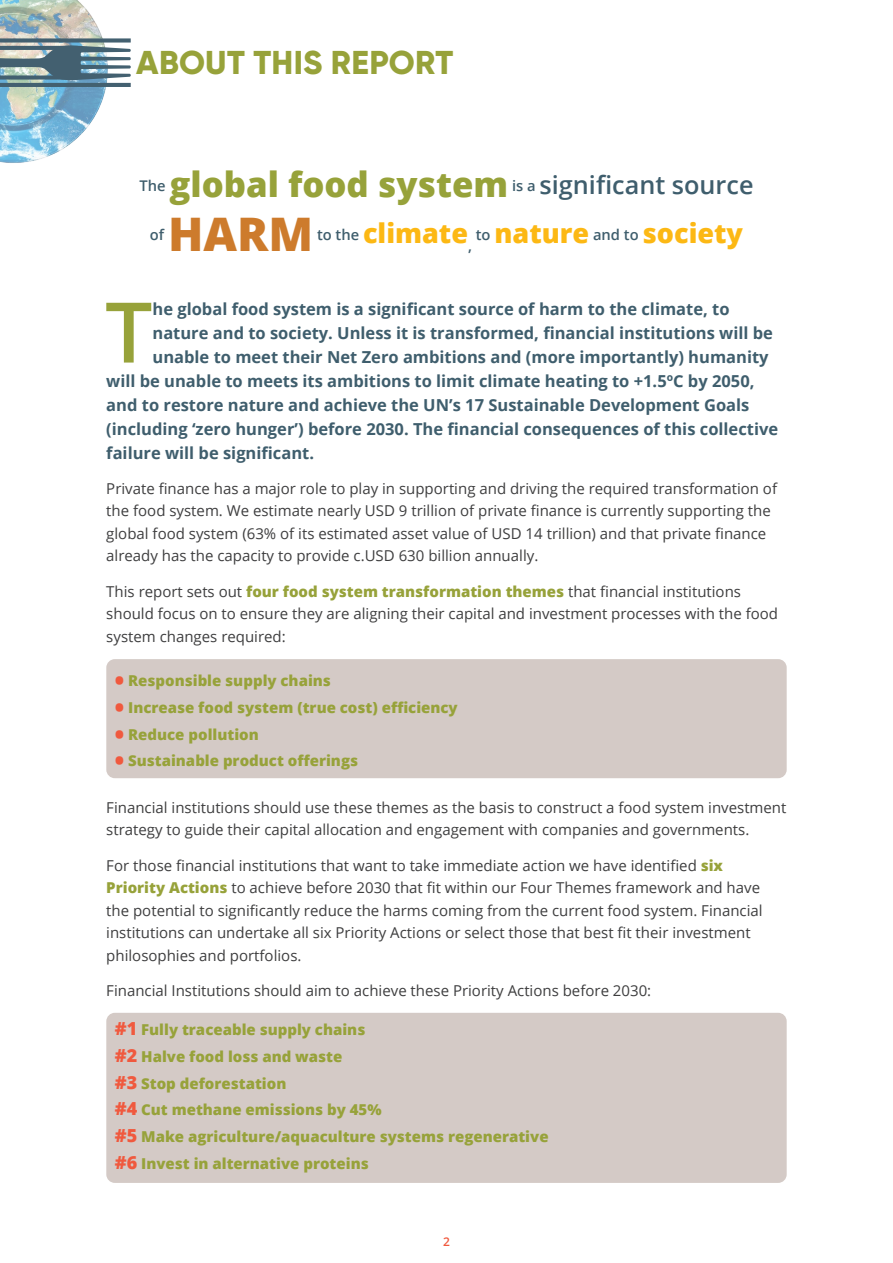
<style>
.page{position:relative;width:893px;height:1263px;background:#fff}
.page>*{position:absolute;margin:0;border:0;box-sizing:border-box;transform-origin:0 0}
.Introduction_Para{font:600 83.7px "Open Sans";color:#97a23a}
.t1{font:800 46.35px "Open Sans";color:#cd7b2c}
.t2{font:800 34.65px "Open Sans";color:#97a23a}
.t3{font:800 33px "Gilroy";letter-spacing:.01em;color:#97a23a}
.t4{font:800 27px "Open Sans";color:#fcb814}
.t5{font:600 25.2px "Open Sans";color:#3f5e6d}
.Introduction_Para-2{font:700 16.5px "Open Sans";color:#3f5e6d}
.Text{font:15px/22.5px "Open Sans";color:#3e3e3f}
.Bullet_Points{font:800 15px "Open Sans";color:#97a23a}
.t6{font:600 14.7px "Open Sans";color:#3f5e6d}
.t7{font:600 12px "Open Sans";color:#f0593e}
.s1{font-size:14.7px}
.s2{font-weight:600;font-size:14.7px;color:#3f5e6d}
.s3{font-weight:800;color:#97a23a}
.s4{font-size:24px;color:#f0593e}
.s5{font-size:18px;color:#f0593e}
</style>
<div class="page">
<img style="left:0;top:0;width:106px;height:163px">
<img style="left:0;top:34px;width:131px;height:56px">
<div style="left:106px;top:659px;width:681px;height:119px;background:#d4cac6;border-radius:9px"></div>
<div style="left:106px;top:1013px;width:681px;height:170px;background:#d4cac6;border-radius:9px"></div>
<p class="t3" style="left:136px;top:42px;width:318px">ABOUT THIS REPORT</p>
<p class="t6" style="left:139px;top:176px;width:28px">The</p>
<p class="t2" style="left:169px;top:158px;width:340px">global food system</p>
<p class="t5" style="left:512px;top:167px;width:243px"><span class="s1">is a</span> significant source</p>
<p class="t6" style="left:150px;top:225px;width:16px">of</p>
<p class="t1" style="left:168px;top:199px;width:147px">HARM</p>
<p class="t4" style="left:317px;top:213px;width:428px"><span class="s2">to the</span> climate<sub>,</sub> <span class="s2">to</span> nature <span class="s2">and to</span> society</p>
<p class="Introduction_Para" style="left:105px;top:275px;width:49px">T</p>
<p class="Introduction_Para-2" style="left:153px;top:297px;width:579px">he global food system is a significant source of harm to the climate, to</p>
<p class="Introduction_Para-2" style="left:153px;top:321px;width:622px">nature and to society. Unless it is transformed, financial institutions will be</p>
<p class="Introduction_Para-2" style="left:153px;top:345px;width:618px">unable to meet their Net Zero ambitions and (more importantly) humanity</p>
<p class="Introduction_Para-2" style="left:106px;top:369px;width:650px">will be unable to meets its ambitions to limit climate heating to +1.5ºC by 2050,</p>
<p class="Introduction_Para-2" style="left:106px;top:393px;width:645px">and to restore nature and achieve the UN’s 17 Sustainable Development Goals</p>
<p class="Introduction_Para-2" style="left:106px;top:417px;width:673px">(including ‘zero hunger’) before 2030. The financial consequences of this collective</p>
<p class="Introduction_Para-2" style="left:106px;top:441px;width:209px">failure will be significant.</p>
<p class="Text" style="left:106px;top:477px;width:672px">Private finance has a major role to play in supporting and driving the required transformation of the food system. We estimate nearly USD 9 trillion of private finance is currently supporting the global food system (63% of its estimated asset value of USD 14 trillion) and that private finance already has the capacity to provide c.USD 630 billion annually.</p>
<p class="Text" style="left:106px;top:579px;width:673px">This report sets out <span class="s3">four food system transformation themes</span> that financial institutions should focus on to ensure they are aligning their capital and investment processes with the food system changes required:</p>
<p class="Bullet_Points" style="left:115px;top:669px;width:218px"><span class="s4">•</span> Responsible supply chains</p>
<p class="Bullet_Points" style="left:115px;top:696px;width:344px"><span class="s4">•</span> Increase food system (true cost) efficiency</p>
<p class="Bullet_Points" style="left:115px;top:723px;width:146px"><span class="s4">•</span> Reduce pollution</p>
<p class="Bullet_Points" style="left:115px;top:749px;width:245px"><span class="s4">•</span> Sustainable product offerings</p>
<p class="Text" style="left:106px;top:796px;width:682px">Financial institutions should use these themes as the basis to construct a food system investment strategy to guide their capital allocation and engagement with companies and governments.</p>
<p class="Text" style="left:106px;top:854px;width:658px">For those financial institutions that want to take immediate action we have identified <span class="s3">six Priority Actions</span> to achieve before 2030 that fit within our Four Themes framework and have the potential to significantly reduce the harms coming from the current food system. Financial institutions can undertake all six Priority Actions or select those that best fit their investment philosophies and portfolios.</p>
<p class="Text" style="left:106px;top:979px;width:546px">Financial Institutions should aim to achieve these Priority Actions before 2030:</p>
<p class="Bullet_Points" style="left:115px;top:1018px;width:252px"><span class="s5">#1</span> Fully traceable supply chains</p>
<p class="Bullet_Points" style="left:115px;top:1045px;width:229px"><span class="s5">#2</span> Halve food loss and waste</p>
<p class="Bullet_Points" style="left:115px;top:1072px;width:173px"><span class="s5">#3</span> Stop deforestation</p>
<p class="Bullet_Points" style="left:115px;top:1098px;width:268px"><span class="s5">#4</span> Cut methane emissions by 45%</p>
<p class="Bullet_Points" style="left:115px;top:1125px;width:435px"><span class="s5">#5</span> Make agriculture/aquaculture systems regenerative</p>
<p class="Bullet_Points" style="left:115px;top:1152px;width:255px"><span class="s5">#6</span> Invest in alternative proteins</p>
<p class="t7" style="left:443px;top:1233px;width:8px">2</p>
</div>
